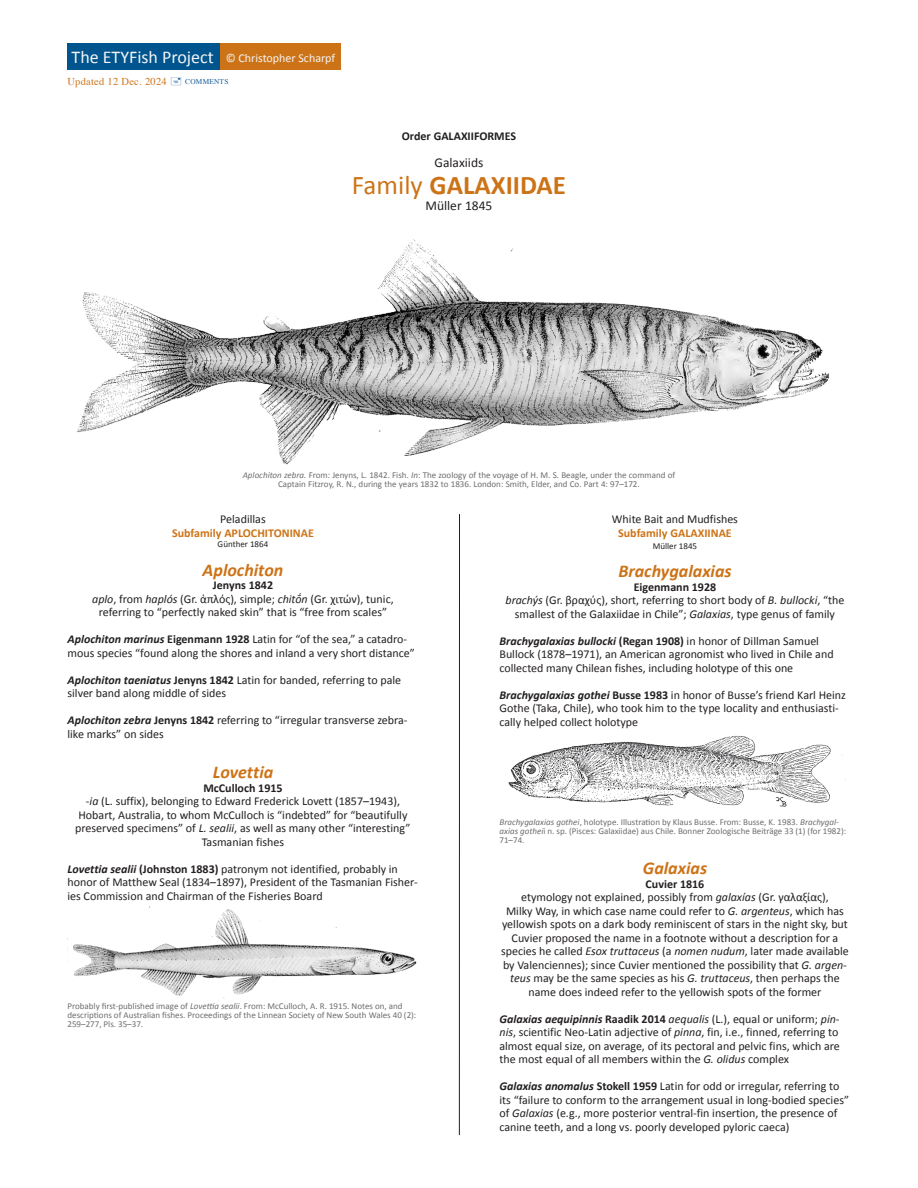
<style>
.page{position:relative;width:918px;height:1188px;background:#fff}
.page>*{position:absolute;margin:0;border:0;box-sizing:border-box;transform-origin:0 0}
.t1{font:700 27px "Calibri";color:#cd7317}
.t2{font:italic 700 18px "Calibri";color:#cd7317}
.t3{font:18px "Calibri";color:#f5f5f6}
.t4{font:13.5px "Calibri";color:#231f20}
.t5{font:12px/13.5px "Calibri";color:#231f20}
.t6{font:700 12px "Calibri";color:#231f20}
.t7{font:700 12px "Calibri";color:#cd7317}
.t8{font:12px "Calibri";color:#f5f5f6}
.t9{font:10.5px "Times";letter-spacing:.02em;color:#cd7317}
.t10{font:9px/9px "Calibri";color:#6c6d70}
.t11{font:9px "Calibri";color:#231f20}
.t12{font:7.35px "Times";letter-spacing:.03em;color:#175d9e}
.s1{font-weight:400}
.s2{font-style:italic}
.s3{font-weight:700;font-style:italic}
.s4{font-weight:700}
</style>
<div class="page">
<hr style="left:459px;top:514px;width:1px;height:621px;background:#231f20">
<div style="left:68px;top:44px;width:153px;height:26px;background:#00558f"></div>
<div style="left:220px;top:44px;width:121px;height:26px;background:#cd7317"></div>
<img style="left:77px;top:239px;width:752px;height:226px">
<img style="left:73px;top:906px;width:344px;height:93px">
<img style="left:508px;top:735px;width:338px;height:72px">
<p class="t3" style="left:72px;top:45px;width:144px">The ETYFish Project</p>
<p class="t8" style="left:226px;top:49px;width:111px">© Christopher Scharpf</p>
<p class="t9" style="left:68px;top:71px;width:101px">Updated 12 Dec. 2024</p>
<p class="t12" style="left:185px;top:75px;width:45px">COMMENTS</p>
<p class="t6" style="left:402px;top:127px;width:116px">Order GALAXIIFORMES</p>
<p class="t4" style="left:435px;top:153px;width:50px">Galaxiids</p>
<p class="t1" style="left:352px;top:166px;width:216px"><span class="s1">Family</span> GALAXIIDAE</p>
<p class="t4" style="left:426px;top:196px;width:68px">Müller 1845</p>
<p class="t10" style="left:243px;top:471px;width:434px"><span class="s2">Aplochiton zebra.</span> From: Jenyns, L. 1842. Fish. <span class="s2">In</span>: The zoology of the voyage of H. M. S. Beagle, under the command of</p>
<p class="t10" style="left:278px;top:480px;width:363px">Captain Fitzroy, R. N., during the years 1832 to 1836. London: Smith, Elder, and Co. Part 4: 97–172.</p>
<p class="t5" style="left:220px;top:512px;width:47px">Peladillas</p>
<p class="t7" style="left:172px;top:524px;width:143px">Subfamily APLOCHITONINAE</p>
<p class="t11" style="left:218px;top:538px;width:52px">Günther 1864</p>
<p class="t2" style="left:203px;top:557px;width:82px">Aplochiton</p>
<p class="t6" style="left:213px;top:577px;width:62px">Jenyns 1842</p>
<p class="t5" style="left:92px;top:591px;width:303px"><span class="s2">aplo</span>, from <span class="s2">haplós</span> (Gr. ἁπλός), simple; <span class="s2">chitṓn</span> (Gr. χιτών), tunic,</p>
<p class="t5" style="left:99px;top:605px;width:290px">referring to “perfectly naked skin” that is “free from scales”</p>
<p class="t5" style="left:68px;top:632px;width:349px"><span class="s3">Aplochiton marinus</span> <span class="s4">Eigenmann 1928</span> Latin for “of the sea,” a catadro&shy;mous species “found along the shores and inland a very short distance”</p>
<p class="t5" style="left:68px;top:672px;width:335px"><span class="s3">Aplochiton taeniatus</span> <span class="s4">Jenyns 1842</span> Latin for banded, referring to pale silver band along middle of sides</p>
<p class="t5" style="left:68px;top:713px;width:342px"><span class="s3">Aplochiton zebra</span> <span class="s4">Jenyns 1842</span> referring to “irregular transverse zebra&shy;like marks” on sides</p>
<p class="t2" style="left:213px;top:759px;width:62px">Lovettia</p>
<p class="t6" style="left:203px;top:779px;width:81px">McCulloch 1915</p>
<p class="t5" style="left:75px;top:794px;width:337px;text-align:center">-<span class="s2">ia</span> (L. suffix), belonging to Edward Frederick Lovett (1857–1943), Hobart, Australia, to whom McCulloch is “indebted” for “beautifully preserved specimens” of <span class="s2">L. sealii</span>, as well as many other “interesting” Tasmanian fishes</p>
<p class="t5" style="left:68px;top:861px;width:352px"><span class="s3">Lovettia sealii</span> <span class="s4">(Johnston 1883)</span> patronym not identified, probably in honor of Matthew Seal (1834–1897), President of the Tasmanian Fisher&shy;ies Commission and Chairman of the Fisheries Board</p>
<p class="t10" style="left:68px;top:1001px;width:350px">Probably first-published image of <span class="s2">Lovettia sealii</span>. From: McCulloch, A. R. 1915. Notes on, and descriptions of Australian fishes. Proceedings of the Linnean Society of New South Wales 40 (2):<br>259–277, Pls. 35–37.</p>
<p class="t5" style="left:612px;top:512px;width:128px">White Bait and Mudfishes</p>
<p class="t7" style="left:618px;top:524px;width:115px">Subfamily GALAXIINAE</p>
<p class="t11" style="left:653px;top:539px;width:46px">Müller 1845</p>
<p class="t2" style="left:618px;top:558px;width:115px">Brachygalaxias</p>
<p class="t6" style="left:634px;top:578px;width:84px">Eigenmann 1928</p>
<p class="t5" style="left:506px;top:593px;width:340px;text-align:center"><span class="s2">brachýs</span> (Gr. βραχύς), short, referring to short body of <span class="s2">B. bullocki</span>, “the smallest of the Galaxiidae in Chile”; <span class="s2">Galaxias</span>, type genus of family</p>
<p class="t5" style="left:500px;top:633px;width:336px"><span class="s3">Brachygalaxias bullocki</span> <span class="s4">(Regan 1908)</span> in honor of Dillman Samuel<br>Bullock (1878–1971), an American agronomist who lived in Chile and collected many Chilean fishes, including holotype of this one</p>
<p class="t5" style="left:500px;top:687px;width:348px"><span class="s3">Brachygalaxias gothei</span> <span class="s4">Busse 1983</span> in honor of Busse’s friend Karl Heinz<br>Gothe (Taka, Chile), who took him to the type locality and enthusiasti&shy;cally helped collect holotype</p>
<p class="t10" style="left:500px;top:817px;width:348px"><span class="s2">Brachygalaxias gothei</span>, holotype. Illustration by Klaus Busse. From: Busse, K. 1983. <span class="s2">Brachygal&shy;axias gothei</span>i n. sp. (Pisces: Galaxiidae) aus Chile. Bonner Zoologische Beiträge 33 (1) (for 1982):<br>71–74.</p>
<p class="t2" style="left:643px;top:855px;width:66px">Galaxias</p>
<p class="t6" style="left:646px;top:875px;width:60px">Cuvier 1816</p>
<p class="t5" style="left:521px;top:890px;width:309px">etymology not explained, possibly from <span class="s2">galaxías</span> (Gr. γαλαξίας),</p>
<p class="t5" style="left:502px;top:903px;width:347px;text-align:center">Milky Way, in which case name could refer to <span class="s2">G. argenteus</span>, which has yellowish spots on a dark body reminiscent of stars in the night sky, but<br>Cuvier proposed the name in a footnote without a description for a</p>
<p class="t5" style="left:501px;top:944px;width:349px;text-align:center">species he called <span class="s2">Esox truttaceus</span> (a <span class="s2">nomen nudum</span>, later made available by Valenciennes); since Cuvier mentioned the possibility that <span class="s2">G. argen&shy;teus</span> may be the same species as his <span class="s2">G. truttaceus</span>, then perhaps the name does indeed refer to the yellowish spots of the former</p>
<p class="t5" style="left:500px;top:1011px;width:342px"><span class="s3">Galaxias aequipinnis</span> <span class="s4">Raadik 2014</span> <span class="s2">aequalis</span> (L.), equal or uniform; <span class="s2">pin&shy;nis</span>, scientific Neo-Latin adjective of <span class="s2">pinna</span>, fin, i.e., finned, referring to almost equal size, on average, of its pectoral and pelvic fins, which are the most equal of all members within the <span class="s2">G. olidus</span> complex</p>
<p class="t5" style="left:500px;top:1079px;width:351px"><span class="s3">Galaxias anomalus</span> <span class="s4">Stokell 1959</span> Latin for odd or irregular, referring to its “failure to conform to the arrangement usual in long-bodied species” of <span class="s2">Galaxias</span> (e.g., more posterior ventral-fin insertion, the presence of canine teeth, and a long vs. poorly developed pyloric caeca)</p>
</div>
